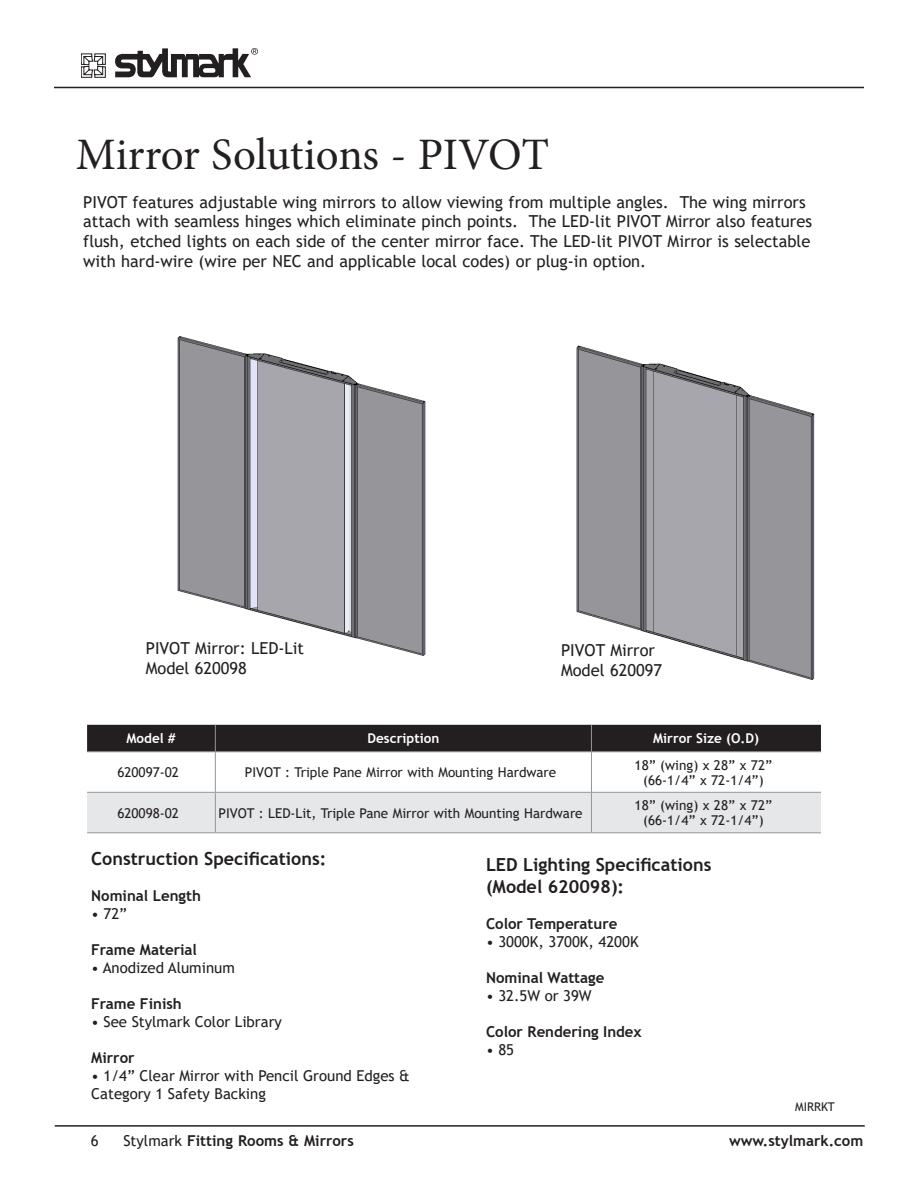
<style>
.page{position:relative;width:918px;height:1188px;background:#fff}
.page>*{position:absolute;margin:0;border:0;box-sizing:border-box;transform-origin:0 0}
.t1{font:45px "Minion Pro";letter-spacing:-.005em;color:#231f20}
.t2{font:700 18px/21.6px "Trebuchet MS";color:#231f20}
.t3{font:16.5px/19.8px "Trebuchet MS";color:#231f20}
.t4{font:15px/18px "Trebuchet MS";color:#231f20}
.t5{font:700 15px "Trebuchet MS";color:#231f20}
.t6{font:13.5px/15px "Trebuchet MS";color:#231f20;text-align:center}
.t7{font:700 13.5px "Trebuchet MS";color:#fff}
.t8{font:12px "Trebuchet MS";color:#231f20}
.s1{font-weight:400}
</style>
<div class="page">
<hr style="left:55px;top:1125px;width:810px;height:2px;background:#231f20">
<svg style="left:81px;top:53px;width:25px;height:25px"></svg>
<svg style="left:115px;top:48px;width:143px;height:30px"></svg>
<hr style="left:54px;top:87px;width:810px;height:1px;background:#231f20">
<img style="left:576px;top:345px;width:239px;height:335px">
<img style="left:177px;top:336px;width:249px;height:320px">
<div style="left:87px;top:793px;width:734px;height:39px;background:#e6e7e9"></div>
<div style="left:87px;top:725px;width:734px;height:26px;background:#231f20"></div>
<hr style="left:87px;top:751px;width:128px;height:1px;background:#939598">
<hr style="left:215px;top:751px;width:376px;height:1px;background:#939598">
<hr style="left:215px;top:752px;width:1px;height:40px;background:#939598">
<hr style="left:591px;top:751px;width:230px;height:1px;background:#939598">
<hr style="left:591px;top:752px;width:1px;height:40px;background:#939598">
<hr style="left:215px;top:793px;width:1px;height:39px;background:#939598">
<hr style="left:591px;top:793px;width:1px;height:39px;background:#939598">
<hr style="left:87px;top:792px;width:128px;height:1px;background:#939598">
<hr style="left:215px;top:792px;width:376px;height:1px;background:#939598">
<hr style="left:591px;top:792px;width:230px;height:1px;background:#939598">
<hr style="left:87px;top:832px;width:128px;height:1px;background:#939598">
<hr style="left:215px;top:832px;width:376px;height:1px;background:#939598">
<hr style="left:591px;top:832px;width:230px;height:1px;background:#939598">
<p class="t1" style="left:76px;top:124px;width:475px">Mirror Solutions - PIVOT</p>
<p class="t3" style="left:83px;top:192px;width:730px">PIVOT features adjustable wing mirrors to allow viewing from multiple angles. The wing mirrors attach with seamless hinges which eliminate pinch points. The LED-lit PIVOT Mirror also features flush, etched lights on each side of the center mirror face. The LED-lit PIVOT Mirror is selectable with hard-wire (wire per NEC and applicable local codes) or plug-in option.</p>
<p class="t3" style="left:146px;top:638px;width:160px">PIVOT Mirror: LED-Lit<br>Model 620098</p>
<p class="t3" style="left:561px;top:640px;width:102px">PIVOT Mirror<br>Model 620097</p>
<p class="t7" style="left:127px;top:730px;width:51px">Model #</p>
<p class="t7" style="left:368px;top:730px;width:73px">Description</p>
<p class="t7" style="left:653px;top:730px;width:107px">Mirror Size (O.D)</p>
<p class="t6" style="left:117px;top:765px;width:63px">620097-02</p>
<p class="t6" style="left:245px;top:765px;width:313px">PIVOT : Triple Pane Mirror with Mounting Hardware</p>
<p class="t6" style="left:635px;top:757px;width:139px">18” (wing) x 28” x 72” (66-1/4” x 72-1/4”)</p>
<p class="t6" style="left:117px;top:805px;width:63px">620098-02</p>
<p class="t6" style="left:219px;top:805px;width:366px">PIVOT : LED-Lit, Triple Pane Mirror with Mounting Hardware</p>
<p class="t6" style="left:635px;top:798px;width:139px">18” (wing) x 28” x 72” (66-1/4” x 72-1/4”)</p>
<p class="t2" style="left:91px;top:848px;width:237px">Construction Specifications:</p>
<p class="t5" style="left:91px;top:887px;width:111px">Nominal Length</p>
<p class="t4" style="left:91px;top:905px;width:37px">• 72”</p>
<p class="t5" style="left:91px;top:941px;width:107px">Frame Material</p>
<p class="t4" style="left:91px;top:959px;width:145px">• Anodized Aluminum</p>
<p class="t5" style="left:91px;top:995px;width:92px">Frame Finish</p>
<p class="t4" style="left:91px;top:1013px;width:192px">• See Stylmark Color Library</p>
<p class="t5" style="left:91px;top:1049px;width:45px">Mirror</p>
<p class="t4" style="left:91px;top:1067px;width:320px">• 1/4” Clear Mirror with Pencil Ground Edges &amp;<br>Category 1 Safety Backing</p>
<p class="t2" style="left:486px;top:854px;width:227px">LED Lighting Specifications (Model 620098):</p>
<p class="t5" style="left:486px;top:914px;width:133px">Color Temperature</p>
<p class="t4" style="left:486px;top:933px;width:154px">• 3000K, 3700K, 4200K</p>
<p class="t5" style="left:486px;top:968px;width:120px">Nominal Wattage</p>
<p class="t4" style="left:486px;top:987px;width:107px">• 32.5W or 39W</p>
<p class="t5" style="left:486px;top:1022px;width:157px">Color Rendering Index</p>
<p class="t4" style="left:486px;top:1041px;width:30px">• 85</p>
<p class="t8" style="left:795px;top:1099px;width:41px">MIRRKT</p>
<p class="t4" style="left:91px;top:1132px;width:9px">6</p>
<p class="t5" style="left:123px;top:1132px;width:232px"><span class="s1">Stylmark</span> Fitting Rooms &amp; Mirrors</p>
<p class="t5" style="left:729px;top:1132px;width:136px">www.stylmark.com</p>
</div>
